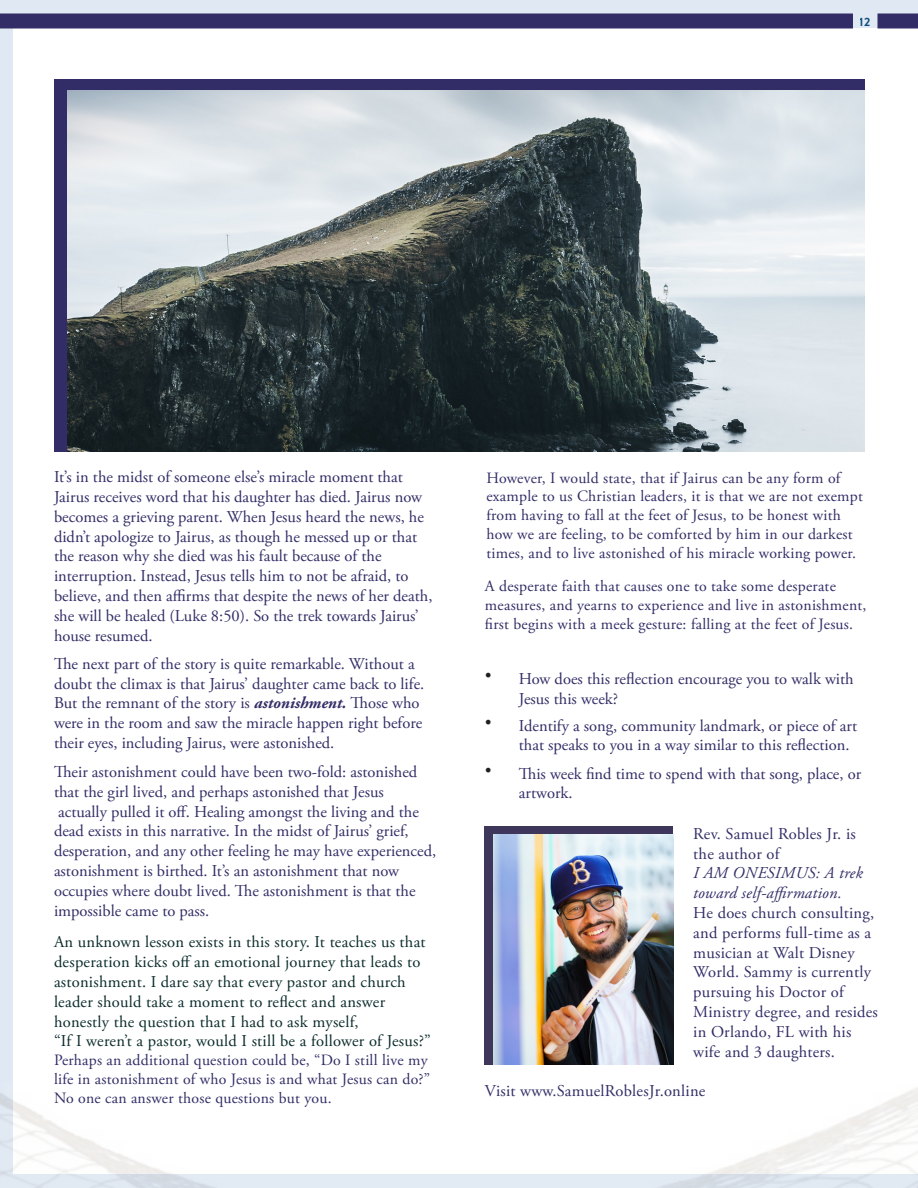
<style>
.page{position:relative;width:918px;height:1188px;background:#dfe8f3}
.page>*{position:absolute;margin:0;border:0;box-sizing:border-box;transform-origin:0 0}
.t1{font:18px "Minion Pro";color:#231f20}
.Angie_Sans_Std_Lft_1{font:16.5px/19.8px "Adobe Garamond Pro";color:#322d66}
.Angie_Sans_Std_Lft_1-2{font:16.5px/19.8px "Adobe Garamond Pro";letter-spacing:.015em;color:#0c2c2c}
.Angie_Sans_Std_Lft_1-3{font:italic 16.5px/19.8px "Adobe Garamond Pro";letter-spacing:.015em;color:#322d66}
.Angie_Sans_Std_Lft_1-4{font:15.75px/18.9px "Adobe Garamond Pro";letter-spacing:.015em;color:#322d66}
.t2{font:700 12px "Brandon Grotesque";color:#0b5581}
.s1{font-weight:700;font-style:italic}
</style>
<div class="page">
<div style="left:14px;top:28px;width:904px;height:1146px;background:#fff"></div>
<div style="left:878px;top:14px;width:40px;height:14px;background:#322d66"></div>
<div style="left:0;top:14px;width:853px;height:14px;background:#322d66"></div>
<img style="left:0;top:1084px;width:918px;height:104px">
<div style="left:485px;top:827px;width:188px;height:238px;background:#3e365b"></div>
<img style="left:493px;top:834px;width:180px;height:231px">
<div style="left:54px;top:79px;width:810px;height:372px;background:#322d66"></div>
<img style="left:68px;top:91px;width:796px;height:360px">
<p class="t2" style="left:860px;top:14px;width:12px">12</p>
<p class="Angie_Sans_Std_Lft_1" style="left:54px;top:468px;width:372px">It’s in the midst of someone else’s miracle moment that Jairus receives word that his daughter has died. Jairus now becomes a grieving parent. When Jesus heard the news, he didn’t apologize to Jairus, as though he messed up or that the reason why she died was his fault because of the</p>
<p class="Angie_Sans_Std_Lft_1" style="left:54px;top:567px;width:380px">interruption. Instead, Jesus tells him to not be afraid, to believe, and then affirms that despite the news of her death, she will be healed (Luke 8:50). So the trek towards Jairus’ house resumed.</p>
<p class="Angie_Sans_Std_Lft_1" style="left:54px;top:654px;width:372px">The next part of the story is quite remarkable. Without a doubt the climax is that Jairus’ daughter came back to life.<br>But the remnant of the story is <span class="s1">astonishment.</span> Those who were in the room and saw the miracle happen right before their eyes, including Jairus, were astonished.</p>
<p class="Angie_Sans_Std_Lft_1" style="left:54px;top:762px;width:365px">Their astonishment could have been two-fold: astonished that the girl lived, and perhaps astonished that Jesus</p>
<p class="Angie_Sans_Std_Lft_1" style="left:54px;top:802px;width:384px">actually pulled it off. Healing amongst the living and the dead exists in this narrative. In the midst of Jairus’ grief, desperation, and any other feeling he may have experienced, astonishment is birthed. It’s an astonishment that now</p>
<p class="Angie_Sans_Std_Lft_1" style="left:54px;top:881px;width:363px">occupies where doubt lived. The astonishment is that the impossible came to pass.</p>
<p class="Angie_Sans_Std_Lft_1-2" style="left:54px;top:933px;width:373px">An unknown lesson exists in this story. It teaches us that desperation kicks off an emotional journey that leads to astonishment. I dare say that every pastor and church leader should take a moment to reflect and answer</p>
<p class="Angie_Sans_Std_Lft_1-2" style="left:54px;top:1012px;width:306px">honestly the question that I had to ask myself,</p>
<p class="Angie_Sans_Std_Lft_1-2" style="left:54px;top:1032px;width:378px">“If I weren’t a pastor, would I still be a follower of Jesus?”</p>
<p class="Angie_Sans_Std_Lft_1-4" style="left:54px;top:1051px;width:378px">Perhaps an additional question could be, “Do I still live my life in astonishment of who Jesus is and what Jesus can do?”<br>No one can answer those questions but you.</p>
<p class="Angie_Sans_Std_Lft_1-4" style="left:486px;top:469px;width:378px">However, I would state, that if Jairus can be any form of example to us Christian leaders, it is that we are not exempt from having to fall at the feet of Jesus, to be honest with how we are feeling, to be comforted by him in our darkest times, and to live astonished of his miracle working power.</p>
<p class="Angie_Sans_Std_Lft_1-4" style="left:485px;top:577px;width:352px">A desperate faith that causes one to take some desperate</p>
<p class="Angie_Sans_Std_Lft_1-4" style="left:485px;top:596px;width:383px">measures, and yearns to experience and live in astonishment, first begins with a meek gesture: falling at the feet of Jesus.</p>
<p class="Angie_Sans_Std_Lft_1" style="left:519px;top:670px;width:336px">How does this reflection encourage you to walk with<br>Jesus this week?</p>
<p class="Angie_Sans_Std_Lft_1" style="left:519px;top:716px;width:340px">Identify a song, community landmark, or piece of art that speaks to you in a way similar to this reflection.</p>
<p class="Angie_Sans_Std_Lft_1" style="left:519px;top:764px;width:344px">This week find time to spend with that song, place, or artwork.</p>
<p class="t1" style="left:485px;top:661px;width:9px">•</p>
<p class="t1" style="left:485px;top:708px;width:9px">•</p>
<p class="t1" style="left:485px;top:756px;width:9px">•</p>
<p class="Angie_Sans_Std_Lft_1" style="left:693px;top:824px;width:164px">Rev. Samuel Robles Jr. is</p>
<p class="Angie_Sans_Std_Lft_1" style="left:693px;top:844px;width:88px">the author of</p>
<p class="Angie_Sans_Std_Lft_1-3" style="left:693px;top:864px;width:171px">I AM ONESIMUS: A trek toward self-affirmation.</p>
<p class="Angie_Sans_Std_Lft_1" style="left:693px;top:903px;width:182px">He does church consulting, and performs full-time as a</p>
<p class="Angie_Sans_Std_Lft_1" style="left:693px;top:943px;width:179px">musician at Walt Disney<br>World. Sammy is currently pursuing his Doctor of</p>
<p class="Angie_Sans_Std_Lft_1" style="left:693px;top:1002px;width:186px">Ministry degree, and resides</p>
<p class="Angie_Sans_Std_Lft_1" style="left:693px;top:1022px;width:160px">in Orlando, FL with his wife and 3 daughters.</p>
<p class="Angie_Sans_Std_Lft_1" style="left:485px;top:1082px;width:222px">Visit www.SamuelRoblesJr.online</p>
</div>
